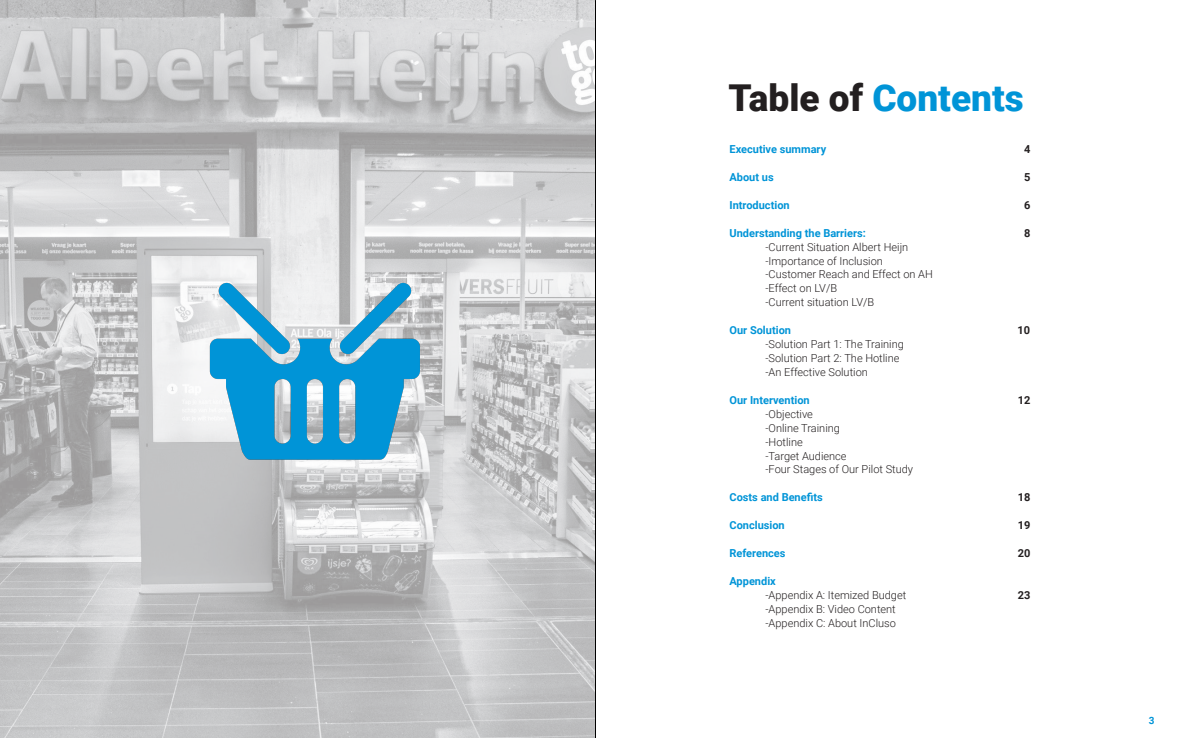
<style>
.page{position:relative;width:1191px;height:738px;background:#fff}
.page>*{position:absolute;margin:0;border:0;box-sizing:border-box;transform-origin:0 0}
.t1{font:900 37px "Roboto";color:#0094d7}
.Body{font:300 11px "Roboto";color:#231f20}
.Body-2{font:700 11px "Roboto";color:#0094d7}
.Body-3{font:700 11px "Roboto";color:#231f20}
.t2{font:700 10px "Roboto";color:#0094d7}
.s1{color:#231f20}
</style>
<div class="page">
<img style="left:0;top:0;width:595px;height:737px">
<img style="left:207px;top:261px;width:215px;height:215px">
<hr style="left:595px;top:0;width:1px;height:737px;background:#000">
<p class="t1" style="left:728px;top:72px;width:296px"><span class="s1">Table of</span> Contents</p>
<p class="Body-2" style="left:729px;top:141px;width:98px">Executive summary</p>
<p class="Body-2" style="left:729px;top:169px;width:46px">About us</p>
<p class="Body-2" style="left:729px;top:197px;width:62px">Introduction</p>
<p class="Body-2" style="left:729px;top:225px;width:138px">Understanding the Barriers:</p>
<p class="Body" style="left:765px;top:239px;width:144px">-Current Situation Albert Heijn</p>
<p class="Body" style="left:765px;top:253px;width:119px">-Importance of Inclusion</p>
<p class="Body" style="left:765px;top:266px;width:169px">-Customer Reach and Effect on AH</p>
<p class="Body" style="left:765px;top:280px;width:73px">-Effect on LV/B</p>
<p class="Body" style="left:765px;top:294px;width:110px">-Current situation LV/B</p>
<p class="Body-2" style="left:729px;top:322px;width:63px">Our Solution</p>
<p class="Body" style="left:765px;top:336px;width:140px">-Solution Part 1: The Training</p>
<p class="Body" style="left:765px;top:350px;width:135px">-Solution Part 2: The Hotline</p>
<p class="Body" style="left:765px;top:364px;width:104px">-An Effective Solution</p>
<p class="Body-2" style="left:729px;top:392px;width:82px">Our Intervention</p>
<p class="Body" style="left:765px;top:406px;width:49px">-Objective</p>
<p class="Body" style="left:765px;top:419px;width:76px">-Online Training</p>
<p class="Body" style="left:765px;top:433px;width:39px">-Hotline</p>
<p class="Body" style="left:765px;top:447px;width:83px">-Target Audience</p>
<p class="Body" style="left:765px;top:461px;width:149px">-Four Stages of Our Pilot Study</p>
<p class="Body-2" style="left:729px;top:489px;width:95px">Costs and Benefits</p>
<p class="Body-2" style="left:729px;top:517px;width:57px">Conclusion</p>
<p class="Body-2" style="left:729px;top:545px;width:58px">References</p>
<p class="Body-2" style="left:729px;top:572px;width:48px">Appendix</p>
<p class="Body" style="left:765px;top:586px;width:142px">-Appendix A: Itemized Budget</p>
<p class="Body" style="left:765px;top:600px;width:132px">-Appendix B: Video Content</p>
<p class="Body" style="left:765px;top:614px;width:132px">-Appendix C: About InCluso</p>
<p class="Body-3" style="left:1024px;top:141px;width:8px">4</p>
<p class="Body-3" style="left:1024px;top:169px;width:8px">5</p>
<p class="Body-3" style="left:1024px;top:197px;width:8px">6</p>
<p class="Body-3" style="left:1024px;top:225px;width:8px">8</p>
<p class="Body-3" style="left:1017px;top:322px;width:14px">10</p>
<p class="Body-3" style="left:1017px;top:392px;width:14px">12</p>
<p class="Body-3" style="left:1017px;top:489px;width:14px">18</p>
<p class="Body-3" style="left:1017px;top:517px;width:14px">19</p>
<p class="Body-3" style="left:1017px;top:545px;width:14px">20</p>
<p class="Body-3" style="left:1017px;top:586px;width:14px">23</p>
<p class="t2" style="left:1148px;top:713px;width:7px">3</p>
</div>
